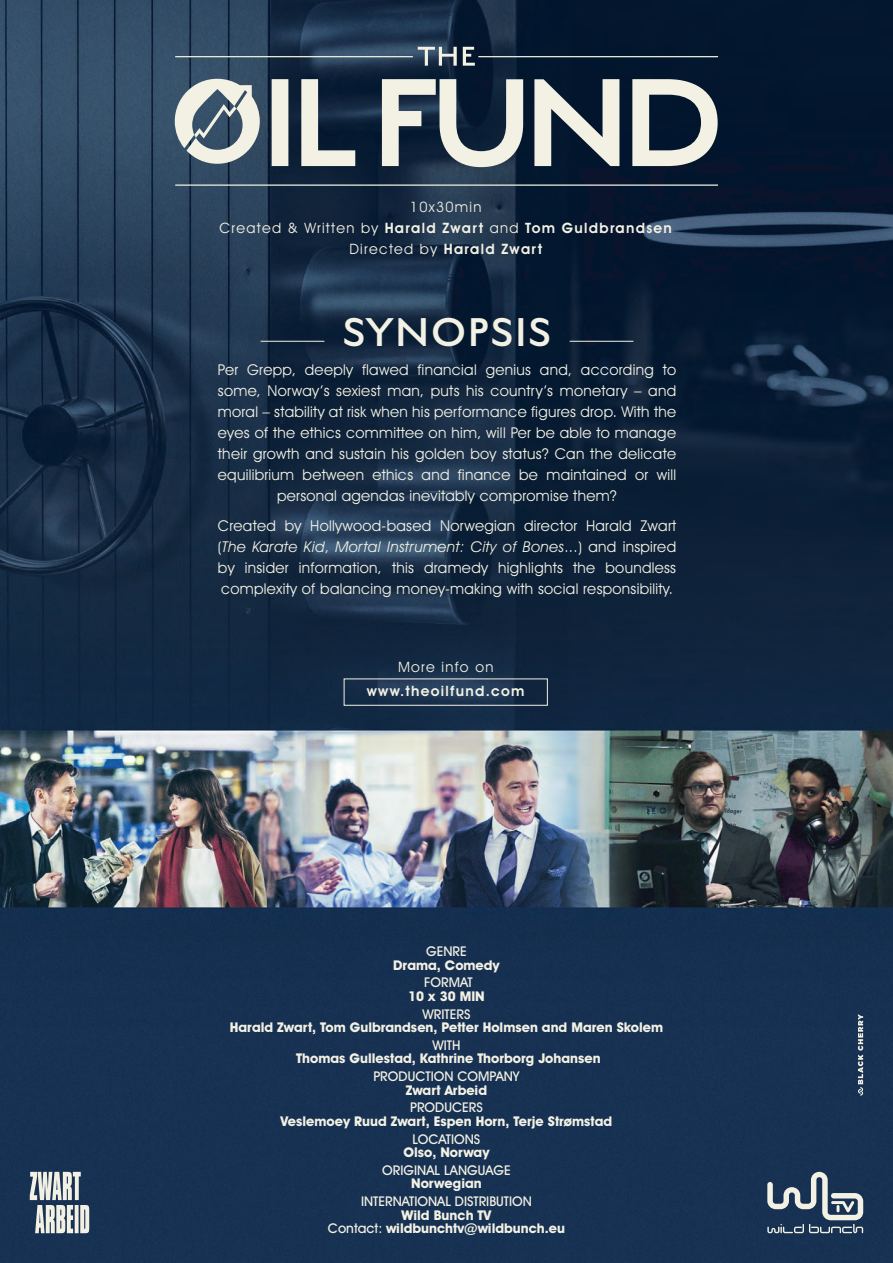
<style>
.page{position:relative;width:893px;height:1263px;background:#fff}
.page>*{position:absolute;margin:0;border:0;box-sizing:border-box;transform-origin:0 0}
.t1{font:300 45px "English Grotesque";color:#f3f1e4}
.t2{font:15px/21px "Avant Garde IT Cby BT";letter-spacing:.02em;color:#f3f1e4;text-align:center}
.t3{font:14.4px/21px "Avant Garde IT Cby BT";letter-spacing:.09em;color:#f3f1e4;text-align:center}
.t4{font:600 14.4px "Avant Garde IT Cby BT";letter-spacing:.09em;color:#f3f1e4}
.t5{font:700 13.5px/13.5px "Avant Garde IT Cby BT";color:#f3f1e4;text-align:center}
.t6{font:500 13.5px "Avant Garde IT Cby BT";color:#f3f1e4}
.s1{font-weight:600}
.s2{font-style:italic}
.s3{font-weight:500}
</style>
<div class="page">
<img style="left:0;top:0;width:893px;height:1263px">
<svg style="left:175px;top:47px;width:543px;height:139px;background:#54626f"></svg>
<hr style="left:570px;top:341px;width:63px;height:1px;background:#f3f1e4">
<hr style="left:261px;top:341px;width:63px;height:1px;background:#f3f1e4">
<svg style="left:858px;top:1014px;width:5px;height:81px"></svg>
<svg style="left:767px;top:1172px;width:96px;height:61px;background:#56687c"></svg>
<svg style="left:30px;top:1172px;width:59px;height:61px;background:#96a0a6"></svg>
<div style="left:344px;top:678px;width:204px;height:28px;border:1px solid #f3f1e4"></div>
<p class="t3" style="left:219px;top:196px;width:454px">10x30min<br>Created &amp; Written by <span class="s1">Harald Zwart</span> and <span class="s1">Tom Guldbrandsen<br></span>Directed by <span class="s1">Harald Zwart</span></p>
<h1 class="t1" style="left:342px;top:306px;width:211px">SYNOPSIS</h1>
<p class="t2" style="left:218px;top:359px;width:460px">Per Grepp, deeply flawed financial genius and, according to some, Norway’s sexiest man, puts his country’s monetary – and moral – stability at risk when his performance figures drop. With the eyes of the ethics committee on him, will Per be able to manage their growth and sustain his golden boy status? Can the delicate equilibrium between ethics and finance be maintained or will personal agendas inevitably compromise them?</p>
<p class="t2" style="left:218px;top:515px;width:460px;text-align:justify">Created by Hollywood-based Norwegian director Harald Zwart (<span class="s2">The Karate Kid</span>, <span class="s2">Mortal Instrument: City of Bones</span>...) and inspired by insider information, this dramedy highlights the boundless complexity of balancing money-making with social responsibility.</p>
<p class="t3" style="left:398px;top:657px;width:97px">More info on</p>
<p class="t4" style="left:367px;top:683px;width:159px">www.theoilfund.com</p>
<p class="t6" style="left:426px;top:943px;width:42px">GENRE</p>
<p class="t5" style="left:393px;top:958px;width:108px">Drama, Comedy</p>
<p class="t6" style="left:424px;top:974px;width:50px">FORMAT</p>
<p class="t5" style="left:408px;top:989px;width:78px">10 x 30 MIN</p>
<p class="t6" style="left:422px;top:1006px;width:49px">WRITERS</p>
<p class="t5" style="left:230px;top:1020px;width:435px">Harald Zwart, Tom Gulbrandsen, Petter Holmsen and Maren Skolem</p>
<p class="t6" style="left:432px;top:1037px;width:29px">WITH</p>
<p class="t5" style="left:296px;top:1052px;width:306px">Thomas Gullestad, Kathrine Thorborg Johansen</p>
<p class="t6" style="left:373px;top:1068px;width:148px">PRODUCTION COMPANY</p>
<p class="t5" style="left:406px;top:1083px;width:83px">Zwart Arbeid</p>
<p class="t6" style="left:410px;top:1099px;width:74px">PRODUCERS</p>
<p class="t5" style="left:281px;top:1114px;width:333px">Veslemoey Ruud Zwart, Espen Horn, Terje Strømstad</p>
<p class="t6" style="left:413px;top:1131px;width:69px">LOCATIONS</p>
<p class="t5" style="left:403px;top:1145px;width:88px">Olso, Norway</p>
<p class="t6" style="left:382px;top:1162px;width:130px">ORIGINAL LANGUAGE</p>
<p class="t5" style="left:411px;top:1177px;width:72px">Norwegian</p>
<p class="t6" style="left:361px;top:1193px;width:172px">INTERNATIONAL DISTRIBUTION</p>
<p class="t5" style="left:328px;top:1208px;width:239px">Wild Bunch TV<br><span class="s3">Contact:</span> wildbunchtv@wildbunch.eu</p>
</div>
